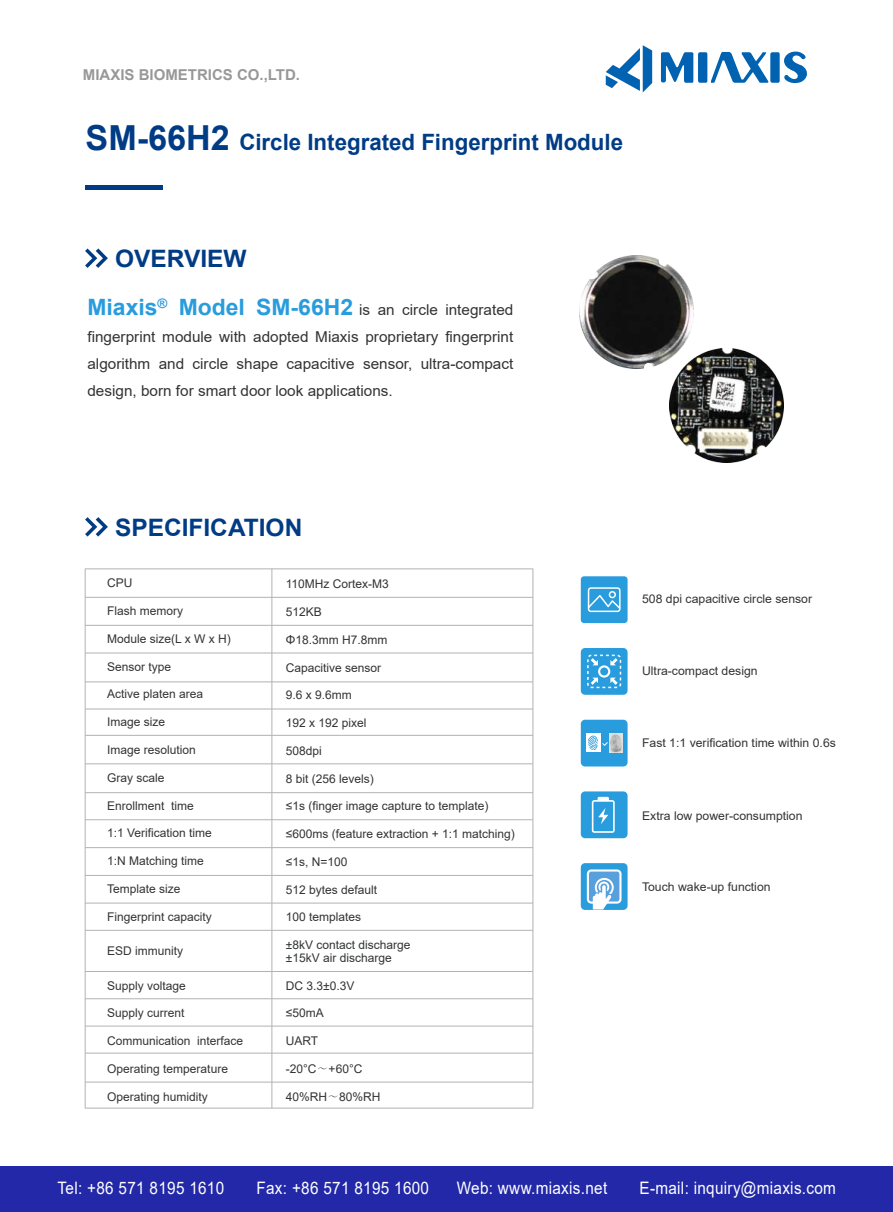
<style>
.page{position:relative;width:893px;height:1212px;background:#fff}
.page>*{position:absolute;margin:0;border:0;box-sizing:border-box;transform-origin:0 0}
.t1{font:700 24px "Arial";color:#003c85}
.t2{font:700 22.5px "Arial";color:#003c85}
.t3{font:17.1px "Arial";letter-spacing:.02em;color:#fff;scale:.89 1}
.t4{font:15px/27px "Arial";color:#333;text-align:justify}
.t5{font:700 15px "Arial";color:#989898}
.t6{font:12px "Arial";color:#333}
.t7{font:12px/12.8px "Arial";color:#323333}
.s1{font-size:34.5px}
.s2{font-weight:700;font-size:22.5px;color:#289cdd}
.s3{color:#323333}
.s4{font-family:"Adobe Song Std";font-weight:300}
</style>
<div class="page">
<svg style="left:661px;top:51px;width:146px;height:33px"></svg>
<svg style="left:606px;top:45px;width:46px;height:47px"></svg>
<div style="left:0;top:1166px;width:893px;height:46px;background:#2228a7"></div>
<hr style="left:85px;top:569px;width:448px;height:1px;background:#b2b2b2">
<hr style="left:272px;top:569px;width:1px;height:539px;background:#b2b2b2">
<hr style="left:533px;top:569px;width:1px;height:539px;background:#b2b2b2">
<hr style="left:85px;top:569px;width:1px;height:539px;background:#b2b2b2">
<hr style="left:85px;top:597px;width:448px;height:1px;background:#b2b2b2">
<hr style="left:85px;top:625px;width:448px;height:1px;background:#b2b2b2">
<hr style="left:85px;top:653px;width:448px;height:1px;background:#b2b2b2">
<hr style="left:85px;top:682px;width:448px;height:1px;background:#b2b2b2">
<hr style="left:85px;top:709px;width:448px;height:1px;background:#b2b2b2">
<hr style="left:85px;top:735px;width:448px;height:1px;background:#b2b2b2">
<hr style="left:85px;top:763px;width:448px;height:1px;background:#b2b2b2">
<hr style="left:85px;top:792px;width:448px;height:1px;background:#b2b2b2">
<hr style="left:85px;top:819px;width:448px;height:1px;background:#b2b2b2">
<hr style="left:85px;top:847px;width:448px;height:1px;background:#b2b2b2">
<hr style="left:85px;top:875px;width:448px;height:1px;background:#b2b2b2">
<hr style="left:85px;top:903px;width:448px;height:1px;background:#b2b2b2">
<hr style="left:85px;top:930px;width:448px;height:1px;background:#b2b2b2">
<hr style="left:85px;top:971px;width:448px;height:1px;background:#b2b2b2">
<hr style="left:85px;top:998px;width:448px;height:1px;background:#b2b2b2">
<hr style="left:85px;top:1026px;width:448px;height:1px;background:#b2b2b2">
<hr style="left:85px;top:1053px;width:448px;height:1px;background:#b2b2b2">
<hr style="left:85px;top:1082px;width:448px;height:1px;background:#b2b2b2">
<hr style="left:85px;top:1108px;width:448px;height:1px;background:#b2b2b2">
<div style="left:85px;top:185px;width:77px;height:5px;background:#003c85"></div>
<svg style="left:85px;top:248px;width:23px;height:20px"></svg>
<svg style="left:85px;top:517px;width:23px;height:20px"></svg>
<div style="left:581px;top:576px;width:47px;height:47px;background:#289cdd;border-radius:3px"></div>
<svg style="left:588px;top:587px;width:33px;height:25px"></svg>
<div style="left:581px;top:791px;width:47px;height:47px;background:#289cdd;border-radius:4px"></div>
<svg style="left:592px;top:797px;width:23px;height:36px"></svg>
<div style="left:581px;top:863px;width:47px;height:47px;background:#289cdd;border-radius:4px"></div>
<div style="left:588px;top:870px;width:32px;height:32px;background:#57a0dd;border-radius:3px"></div>
<div style="left:587px;top:869px;width:34px;height:34px;border:2px solid #fff;border-radius:3px"></div>
<svg style="left:593px;top:878px;width:21px;height:31px"></svg>
<img style="left:580px;top:255px;width:114px;height:114px">
<img style="left:669px;top:349px;width:114px;height:113px">
<div style="left:581px;top:720px;width:47px;height:46px;background:#289cdd;border-radius:4px"></div>
<img style="left:609px;top:733px;width:13px;height:19px">
<div style="left:586px;top:733px;width:15px;height:19px;background:#fff"></div>
<svg style="left:588px;top:735px;width:20px;height:15px"></svg>
<div style="left:581px;top:648px;width:47px;height:47px;background:#289cdd;border-radius:4px"></div>
<div style="left:587px;top:655px;width:34px;height:33px;border:2px dashed #fff;border-radius:3px"></div>
<svg style="left:610px;top:678px;width:8px;height:7px"></svg>
<svg style="left:610px;top:658px;width:8px;height:7px"></svg>
<svg style="left:591px;top:678px;width:7px;height:7px"></svg>
<svg style="left:591px;top:658px;width:7px;height:7px"></svg>
<div style="left:598px;top:665px;width:12px;height:12px;border:2px solid #fff;border-radius:50%"></div>
<p class="t5" style="left:83px;top:64px;width:219px">MIAXIS BIOMETRICS CO.,LTD.</p>
<h2 class="t2" style="left:86px;top:127px;width:539px"><span class="s1">SM-66H2</span> Circle Integrated Fingerprint Module</h2>
<h1 class="t1" style="left:115px;top:241px;width:133px">OVERVIEW</h1>
<p class="t4" style="left:87px;top:297px;width:427px"><span class="s2">Miaxis</span><sup>®</sup> <span class="s2">Model SM-66H2</span> is an circle integrated fingerprint module with adopted Miaxis proprietary fingerprint algorithm and circle shape capacitive sensor, ultra-compact design, born for smart door look applications.</p>
<h1 class="t1" style="left:115px;top:510px;width:189px">SPECIFICATION</h1>
<p class="t6" style="left:107px;top:575px;width:27px">CPU</p>
<p class="t6" style="left:107px;top:603px;width:78px">Flash memory</p>
<p class="t6" style="left:107px;top:630px;width:125px">Module size(L x W x H)</p>
<p class="t6" style="left:107px;top:658px;width:66px">Sensor type</p>
<p class="t6" style="left:107px;top:686px;width:98px">Active platen area</p>
<p class="t6" style="left:107px;top:714px;width:60px">Image size</p>
<p class="t6" style="left:107px;top:741px;width:90px">Image resolution</p>
<p class="t6" style="left:107px;top:769px;width:59px">Gray scale</p>
<p class="t6" style="left:107px;top:797px;width:88px">Enrollment time</p>
<p class="t6" style="left:107px;top:825px;width:106px">1:1 Verification time</p>
<p class="t6" style="left:107px;top:852px;width:98px">1:N Matching time</p>
<p class="t6" style="left:107px;top:880px;width:75px">Template size</p>
<p class="t6" style="left:107px;top:908px;width:106px">Fingerprint capacity</p>
<p class="t6" style="left:107px;top:942px;width:78px">ESD immunity</p>
<p class="t6" style="left:107px;top:977px;width:80px">Supply voltage</p>
<p class="t6" style="left:107px;top:1005px;width:79px">Supply current</p>
<p class="t6" style="left:107px;top:1032px;width:138px">Communication interface</p>
<p class="t6" style="left:107px;top:1060px;width:122px">Operating temperature</p>
<p class="t6" style="left:107px;top:1088px;width:102px">Operating humidity</p>
<p class="t7" style="left:286px;top:578px;width:105px">110MHz Cortex-M3</p>
<p class="t7" style="left:286px;top:605px;width:38px">512KB</p>
<p class="t7" style="left:286px;top:633px;width:103px">Φ18.3mm H7.8mm</p>
<p class="t7" style="left:286px;top:661px;width:97px">Capacitive sensor</p>
<p class="t7" style="left:286px;top:689px;width:68px">9.6 x 9.6mm</p>
<p class="t7" style="left:286px;top:716px;width:82px">192 x 192 pixel</p>
<p class="t7" style="left:286px;top:744px;width:38px">508dpi</p>
<p class="t7" style="left:286px;top:772px;width:90px">8 bit (256 levels)</p>
<p class="t6" style="left:286px;top:798px;width:204px"><span class="s3">≤1s</span> (finger image capture to template)</p>
<p class="t6" style="left:286px;top:826px;width:231px"><span class="s3">≤600ms</span> (feature extraction + 1:1 matching)</p>
<p class="t7" style="left:286px;top:855px;width:63px">≤1s, N=100</p>
<p class="t7" style="left:286px;top:883px;width:93px">512 bytes default</p>
<p class="t7" style="left:286px;top:911px;width:77px">100 templates</p>
<p class="t7" style="left:286px;top:938px;width:126px">±8kV contact discharge ±15kV air discharge</p>
<p class="t7" style="left:286px;top:979px;width:70px">DC 3.3±0.3V</p>
<p class="t7" style="left:286px;top:1007px;width:39px">≤50mA</p>
<p class="t7" style="left:286px;top:1034px;width:34px">UART</p>
<p class="t7" style="left:286px;top:1062px;width:78px">-20°C<span class="s4">～</span>+60°C</p>
<p class="t7" style="left:286px;top:1090px;width:96px">40%RH<span class="s4">～</span>80%RH</p>
<p class="t6" style="left:642px;top:590px;width:172px">508 dpi capacitive circle sensor</p>
<p class="t6" style="left:642px;top:662px;width:117px">Ultra-compact design</p>
<p class="t6" style="left:642px;top:734px;width:195px">Fast 1:1 verification time within 0.6s</p>
<p class="t6" style="left:642px;top:808px;width:162px">Extra low power-consumption</p>
<p class="t6" style="left:642px;top:878px;width:130px">Touch wake-up function</p>
<h3 class="t3" style="left:58px;top:1176px;width:189px">Tel: +86 571 8195 1610</h3>
<h3 class="t3" style="left:256px;top:1176px;width:195px">Fax: +86 571 8195 1600</h3>
<h3 class="t3" style="left:457px;top:1176px;width:171px">Web: www.miaxis.net</h3>
<h3 class="t3" style="left:639px;top:1176px;width:222px">E-mail: inquiry@miaxis.com</h3>
</div>
